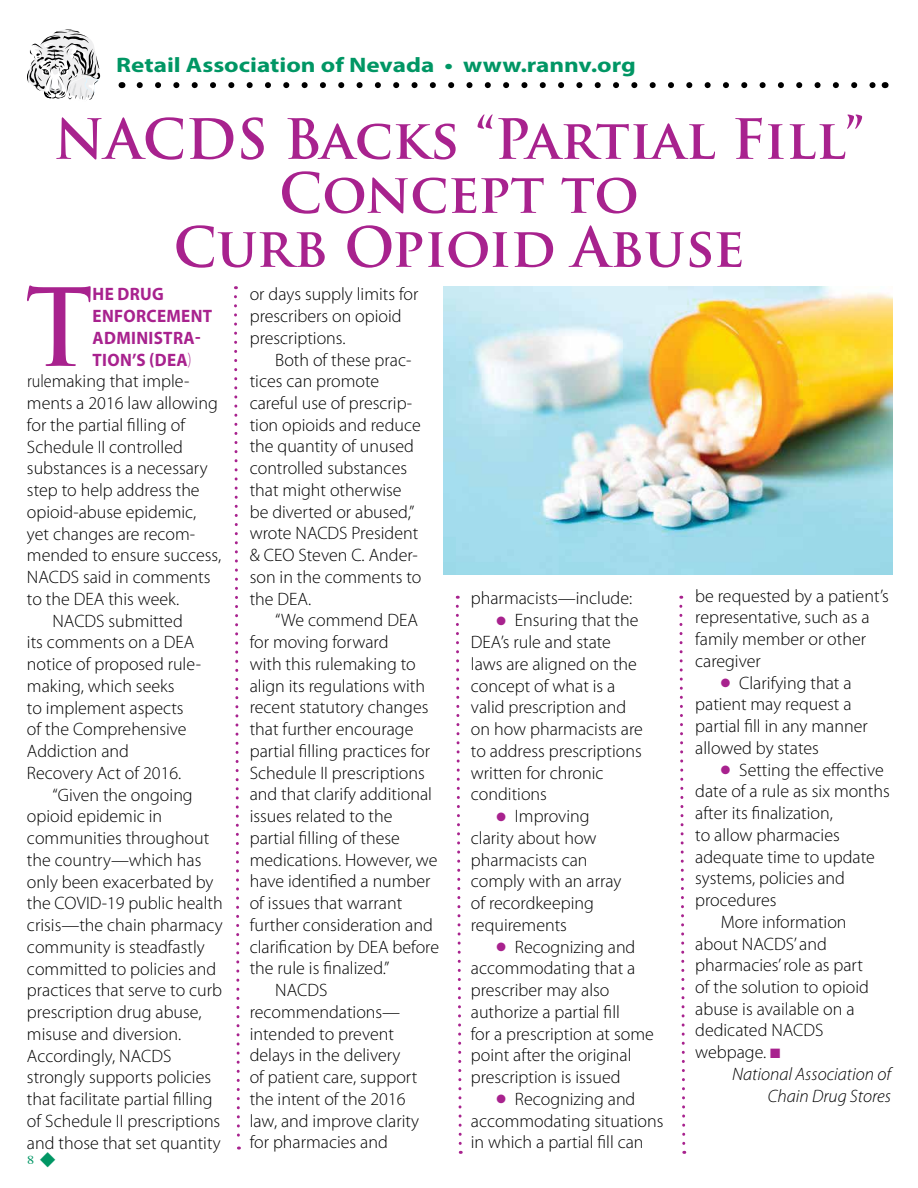
<style>
.page{position:relative;width:918px;height:1188px;background:#fff}
.page>*{position:absolute;margin:0;border:0;box-sizing:border-box;transform-origin:0 0}
.t1{font:700 104.7px "Trajan Pro";color:#a8228e;scale:.9 1}
.t2{font:700 54px/54px "Trajan Pro";color:#a8228e;text-align:center}
.t3{font:700 21px "Myriad Pro";color:#009664;scale:1.2 1}
.t4{font:300 18px/21.8px "Myriad Pro";color:#000}
.t5{font:700 18px "Myriad Pro";letter-spacing:.02em;color:#a8228e;scale:.95 1}
.t6{font:italic 300 18px "Myriad Pro";color:#000}
.t7{font:300 18px "Myriad Pro";color:#000;scale:.9 1}
.t8{font:12px "Times";color:#009664;scale:1.2 1}
.s1{font-weight:300}
.s2{color:#a8228e}
</style>
<div class="page">
<svg style="left:27px;top:29px;width:73px;height:71px"></svg>
<svg style="left:140px;top:82px;width:736px;height:6px"></svg>
<svg style="left:234px;top:286px;width:7px;height:864px"></svg>
<svg style="left:455px;top:596px;width:8px;height:558px"></svg>
<svg style="left:679px;top:596px;width:8px;height:558px"></svg>
<img style="left:444px;top:286px;width:448px;height:289px">
<p class="t3" style="left:116px;top:51px;width:435px">Retail Association of Nevada • www.rannv.org</p>
<h2 class="t2" style="left:54px;top:113px;width:812px">NACDS Backs “Partial Fill”<br>Concept to<br>Curb Opioid Abuse</h2>
<h1 class="t1" style="left:26px;top:263px;width:76px">T</h1>
<p class="t5" style="left:93px;top:283px;width:77px">HE DRUG</p>
<p class="t4" style="left:250px;top:284px;width:170px">or days supply limits for prescribers on opioid prescriptions.</p>
<p class="t4" style="left:250px;top:349px;width:173px;text-indent:26px">Both of these prac&shy;tices can promote careful use of prescrip&shy;tion opioids and reduce the quantity of unused controlled substances that might otherwise be diverted or abused,” wrote NACDS President &amp; CEO Steven C. Ander&shy;son in the comments to the DEA.</p>
<p class="t4" style="left:275px;top:610px;width:144px">“We commend DEA</p>
<p class="t4" style="left:250px;top:632px;width:140px">for moving forward</p>
<p class="t4" style="left:250px;top:653px;width:168px">with this rulemaking to</p>
<p class="t4" style="left:250px;top:675px;width:177px">align its regulations with</p>
<p class="t4" style="left:250px;top:697px;width:180px">recent statutory changes</p>
<p class="t4" style="left:250px;top:719px;width:165px">that further encourage</p>
<p class="t4" style="left:250px;top:740px;width:182px">partial filling practices for</p>
<p class="t4" style="left:250px;top:762px;width:177px">Schedule II prescriptions</p>
<p class="t4" style="left:250px;top:784px;width:184px">and that clarify additional</p>
<p class="t4" style="left:250px;top:806px;width:144px">issues related to the</p>
<p class="t4" style="left:250px;top:827px;width:152px">partial filling of these</p>
<p class="t4" style="left:250px;top:849px;width:189px">medications. However, we</p>
<p class="t4" style="left:250px;top:871px;width:182px">have identified a number</p>
<p class="t4" style="left:250px;top:893px;width:154px">of issues that warrant</p>
<p class="t4" style="left:250px;top:914px;width:185px">further consideration and</p>
<p class="t4" style="left:250px;top:936px;width:191px">clarification by DEA before</p>
<p class="t4" style="left:250px;top:958px;width:141px">the rule is finalized.”</p>
<p class="t4" style="left:275px;top:980px;width:54px">NACDS</p>
<p class="t4" style="left:250px;top:1001px;width:152px">recommendations—</p>
<p class="t4" style="left:250px;top:1023px;width:146px">intended to prevent</p>
<p class="t4" style="left:250px;top:1045px;width:152px">delays in the delivery</p>
<p class="t4" style="left:250px;top:1066px;width:169px">of patient care, support</p>
<p class="t4" style="left:250px;top:1088px;width:157px">the intent of the 2016</p>
<p class="t4" style="left:250px;top:1110px;width:171px">law, and improve clarity</p>
<p class="t4" style="left:250px;top:1132px;width:140px">for pharmacies and</p>
<p class="t5" style="left:93px;top:304px;width:128px">ENFORCEMENT</p>
<p class="t5" style="left:93px;top:326px;width:115px">ADMINISTRA-</p>
<p class="t5" style="left:93px;top:348px;width:106px">TION’S (DEA<span class="s1">)</span></p>
<p class="t7" style="left:27px;top:372px;width:182px">rulemaking that imple-</p>
<p class="t4" style="left:27px;top:393px;width:192px">ments a 2016 law allowing</p>
<p class="t4" style="left:27px;top:414px;width:160px">for the partial filling of</p>
<p class="t4" style="left:27px;top:436px;width:157px">Schedule II controlled</p>
<p class="t4" style="left:27px;top:458px;width:182px">substances is a necessary</p>
<p class="t4" style="left:27px;top:480px;width:174px">step to help address the</p>
<p class="t4" style="left:27px;top:501px;width:171px">opioid-abuse epidemic,</p>
<p class="t4" style="left:27px;top:523px;width:170px">yet changes are recom-</p>
<p class="t4" style="left:27px;top:545px;width:196px">mended to ensure success,</p>
<p class="t4" style="left:27px;top:567px;width:185px">NACDS said in comments</p>
<p class="t4" style="left:27px;top:588px;width:154px">to the DEA this week.</p>
<p class="t4" style="left:52px;top:610px;width:132px">NACDS submitted</p>
<p class="t4" style="left:27px;top:632px;width:169px">its comments on a DEA</p>
<p class="t4" style="left:27px;top:654px;width:176px">notice of proposed rule-</p>
<p class="t4" style="left:27px;top:675px;width:149px">making, which seeks</p>
<p class="t4" style="left:27px;top:697px;width:158px">to implement aspects</p>
<p class="t4" style="left:27px;top:719px;width:161px">of the Comprehensive</p>
<p class="t4" style="left:27px;top:741px;width:104px">Addiction and</p>
<p class="t4" style="left:27px;top:762px;width:156px">Recovery Act of 2016.</p>
<p class="t4" style="left:52px;top:784px;width:142px">“Given the ongoing</p>
<p class="t4" style="left:27px;top:806px;width:137px">opioid epidemic in</p>
<p class="t4" style="left:27px;top:828px;width:184px">communities throughout</p>
<p class="t4" style="left:27px;top:849px;width:176px">the country—which has</p>
<p class="t4" style="left:27px;top:871px;width:188px">only been exacerbated by</p>
<p class="t4" style="left:27px;top:893px;width:197px">the COVID-19 public health</p>
<p class="t4" style="left:27px;top:915px;width:197px">crisis—the chain pharmacy</p>
<p class="t4" style="left:27px;top:936px;width:179px">community is steadfastly</p>
<p class="t4" style="left:27px;top:958px;width:191px">committed to policies and</p>
<p class="t4" style="left:27px;top:980px;width:197px">practices that serve to curb</p>
<p class="t4" style="left:27px;top:1001px;width:176px">prescription drug abuse,</p>
<p class="t4" style="left:27px;top:1023px;width:156px">misuse and diversion.</p>
<p class="t4" style="left:27px;top:1045px;width:146px">Accordingly, NACDS</p>
<p class="t4" style="left:27px;top:1067px;width:186px">strongly supports policies</p>
<p class="t4" style="left:27px;top:1088px;width:187px">that facilitate partial filling</p>
<p class="t4" style="left:27px;top:1110px;width:195px">of Schedule II prescriptions</p>
<p class="t4" style="left:27px;top:1132px;width:195px">and those that set quantity</p>
<p class="t4" style="left:695px;top:585px;width:195px">be requested by a patient’s representative, such as a family member or other caregiver</p>
<p class="t4" style="left:695px;top:672px;width:174px;text-indent:25px"><span class="s2">●</span> Clarifying that a patient may request a partial fill in any manner allowed by states</p>
<p class="t4" style="left:721px;top:759px;width:165px"><span class="s2">●</span> Setting the effective</p>
<p class="t4" style="left:695px;top:781px;width:196px">date of a rule as six months</p>
<p class="t4" style="left:695px;top:802px;width:139px">after its finalization,</p>
<p class="t4" style="left:695px;top:824px;width:146px">to allow pharmacies</p>
<p class="t4" style="left:695px;top:846px;width:181px">adequate time to update</p>
<p class="t4" style="left:695px;top:868px;width:151px">systems, policies and</p>
<p class="t4" style="left:695px;top:889px;width:83px">procedures</p>
<p class="t4" style="left:721px;top:911px;width:127px">More information</p>
<p class="t4" style="left:695px;top:933px;width:133px">about NACDS’ and</p>
<p class="t4" style="left:695px;top:955px;width:169px">pharmacies’ role as part</p>
<p class="t4" style="left:695px;top:976px;width:175px">of the solution to opioid</p>
<p class="t4" style="left:695px;top:998px;width:161px">abuse is available on a</p>
<p class="t4" style="left:695px;top:1020px;width:130px">dedicated NACDS</p>
<p class="t4" style="left:695px;top:1042px;width:87px">webpage. <span class="s2">■</span></p>
<p class="t6" style="left:732px;top:1065px;width:160px">National Association of</p>
<p class="t6" style="left:768px;top:1086px;width:125px">Chain Drug Stores</p>
<p class="t4" style="left:471px;top:588px;width:163px">pharmacists—include:</p>
<p class="t4" style="left:471px;top:610px;width:174px;text-indent:25px"><span class="s2">●</span> Ensuring that the<br>DEA’s rule and state laws are aligned on the concept of what is a valid prescription and on how pharmacists are to address prescriptions written for chronic conditions</p>
<p class="t4" style="left:471px;top:806px;width:152px;text-indent:25px"><span class="s2">●</span> Improving clarity about how pharmacists can comply with an array of recordkeeping requirements</p>
<p class="t4" style="left:471px;top:936px;width:184px;text-indent:25px"><span class="s2">●</span> Recognizing and accommodating that a prescriber may also authorize a partial fill<br>for a prescription at some point after the original prescription is issued</p>
<p class="t4" style="left:471px;top:1088px;width:194px;text-indent:25px"><span class="s2">●</span> Recognizing and accommodating situations in which a partial fill can</p>
<p class="t8" style="left:27px;top:1148px;width:26px">8 ◆</p>
</div>
